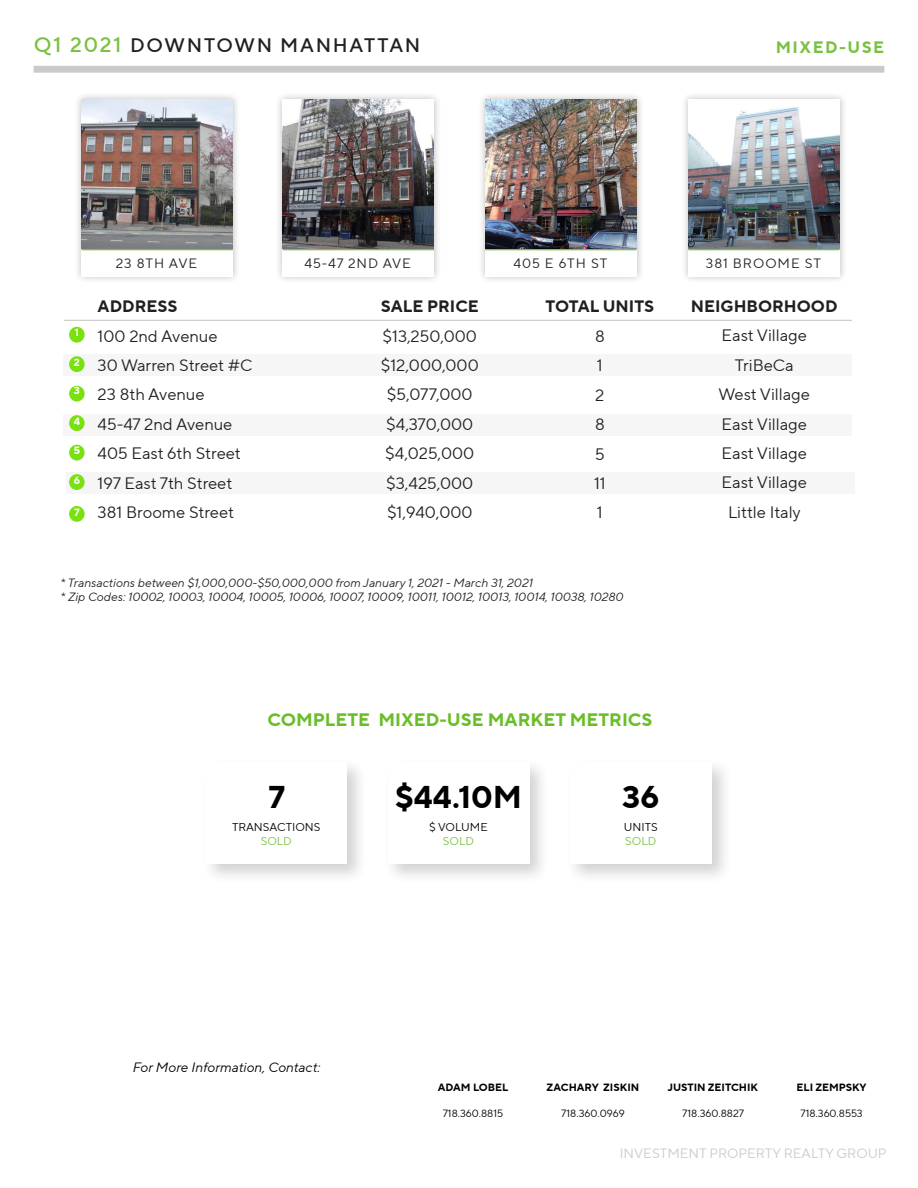
<style>
.page{position:relative;width:918px;height:1188px;background:#fff}
.page>*{position:absolute;margin:0;border:0;box-sizing:border-box;transform-origin:0 0}
.t1{font:700 31.5px "TT Norms Pro";color:#000}
.t2{font:500 19.5px "TT Norms Pro";letter-spacing:.09em;color:#231f20}
.t3{font:700 18px "TT Norms Pro";color:#69be28}
.t4{font:16.5px "TT Norms Pro";color:#231f20}
.t5{font:700 16.5px "TT Norms Pro";color:#231f20}
.t6{font:700 16.5px "TT Norms Pro";letter-spacing:.09em;color:#7ac142}
.t7{font:13.5px "TT Norms Pro";letter-spacing:.07em;color:#231f20}
.t8{font:13.5px "TT Norms Pro";color:#cacaca}
.t9{font:italic 13.5px "TT Norms Pro";color:#000}
.t10{font:italic 12px/14.4px "TT Norms Pro";color:#231f20}
.t11{font:11.4px "TT Norms Pro";color:#000}
.t12{font:11.4px "TT Norms Pro";color:#7ac142}
.t13{font:10.5px "TT Norms Pro";color:#000}
.t14{font:700 10.5px "TT Norms Pro";color:#000}
.t15{font:700 10.5px "TT Norms Pro";color:#fff}
.s1{font-size:21px;color:#7ac142}
</style>
<div class="page">
<div style="left:34px;top:66px;width:850px;height:6px;background:#cacaca"></div>
<div style="left:34px;top:67px;width:850px;height:6px;background:#cacaca"></div>
<div style="left:67px;top:472px;width:788px;height:22px;background:#f6f6f6"></div>
<div style="left:64px;top:414px;width:788px;height:22px;background:#f6f6f6"></div>
<div style="left:64px;top:354px;width:788px;height:21px;background:#f6f6f6"></div>
<div style="left:74px;top:92px;width:167px;height:192px;background:#231f20;opacity:.31"></div>
<div style="left:82px;top:100px;width:151px;height:176px;background:#fff"></div>
<hr style="left:82px;top:249px;width:151px;height:1px;background:#7ac142">
<img style="left:82px;top:100px;width:151px;height:149px">
<div style="left:275px;top:92px;width:167px;height:192px;background:#231f20;opacity:.31"></div>
<div style="left:283px;top:100px;width:151px;height:176px;background:#fff"></div>
<hr style="left:283px;top:249px;width:151px;height:1px;background:#7ac142">
<img style="left:283px;top:100px;width:151px;height:149px">
<div style="left:477px;top:92px;width:167px;height:192px;background:#231f20;opacity:.31"></div>
<div style="left:485px;top:100px;width:151px;height:176px;background:#fff"></div>
<hr style="left:485px;top:249px;width:151px;height:1px;background:#7ac142">
<img style="left:485px;top:100px;width:151px;height:149px">
<div style="left:680px;top:92px;width:167px;height:192px;background:#231f20;opacity:.31"></div>
<div style="left:688px;top:100px;width:152px;height:176px;background:#fff"></div>
<hr style="left:688px;top:249px;width:152px;height:1px;background:#7ac142">
<img style="left:688px;top:107px;width:152px;height:142px">
<hr style="left:64px;top:320px;width:788px;height:1px;background:#cacaca">
<div style="left:201px;top:757px;width:167px;height:127px;background:#231f20;opacity:.65"></div>
<div style="left:206px;top:762px;width:141px;height:102px;background:#fff"></div>
<div style="left:384px;top:757px;width:166px;height:127px;background:#231f20;opacity:.65"></div>
<div style="left:388px;top:762px;width:141px;height:102px;background:#fff"></div>
<div style="left:566px;top:757px;width:166px;height:127px;background:#231f20;opacity:.65"></div>
<div style="left:570px;top:762px;width:141px;height:102px;background:#fff"></div>
<div style="left:69px;top:327px;width:16px;height:16px;background:#78e10f;border-radius:50%"></div>
<div style="left:69px;top:356px;width:16px;height:16px;background:#78e10f;border-radius:50%"></div>
<div style="left:69px;top:386px;width:16px;height:16px;background:#78e10f;border-radius:50%"></div>
<div style="left:69px;top:415px;width:16px;height:16px;background:#78e10f;border-radius:50%"></div>
<div style="left:69px;top:445px;width:16px;height:16px;background:#78e10f;border-radius:50%"></div>
<div style="left:69px;top:474px;width:16px;height:16px;background:#78e10f;border-radius:50%"></div>
<div style="left:69px;top:506px;width:16px;height:16px;background:#78e10f;border-radius:50%"></div>
<p class="t2" style="left:34px;top:31px;width:388px"><span class="s1">Q1 2021</span> DOWNTOWN MANHATTAN</p>
<p class="t6" style="left:776px;top:35px;width:110px">MIXED-USE</p>
<p class="t15" style="left:75px;top:325px;width:6px">1</p>
<p class="t15" style="left:74px;top:354px;width:8px">2</p>
<p class="t15" style="left:74px;top:383px;width:8px">3</p>
<p class="t15" style="left:74px;top:413px;width:8px">4</p>
<p class="t15" style="left:74px;top:443px;width:8px">5</p>
<p class="t15" style="left:74px;top:472px;width:8px">6</p>
<p class="t15" style="left:74px;top:504px;width:7px">7</p>
<p class="t7" style="left:116px;top:253px;width:83px">23 8TH AVE</p>
<p class="t7" style="left:304px;top:253px;width:108px">45-47 2ND AVE</p>
<p class="t7" style="left:513px;top:253px;width:95px">405 E 6TH ST</p>
<p class="t7" style="left:706px;top:253px;width:117px">381 BROOME ST</p>
<p class="t5" style="left:98px;top:294px;width:81px">ADDRESS</p>
<p class="t5" style="left:381px;top:294px;width:100px">SALE PRICE</p>
<p class="t5" style="left:546px;top:294px;width:110px">TOTAL UNITS</p>
<p class="t5" style="left:691px;top:294px;width:148px">NEIGHBORHOOD</p>
<p class="t4" style="left:98px;top:324px;width:121px">100 2nd Avenue</p>
<p class="t4" style="left:98px;top:353px;width:156px">30 Warren Street #C</p>
<p class="t4" style="left:98px;top:383px;width:108px">23 8th Avenue</p>
<p class="t4" style="left:98px;top:412px;width:136px">45-47 2nd Avenue</p>
<p class="t4" style="left:98px;top:442px;width:145px">405 East 6th Street</p>
<p class="t4" style="left:98px;top:471px;width:136px">197 East 7th Street</p>
<p class="t4" style="left:98px;top:500px;width:138px">381 Broome Street</p>
<p class="t4" style="left:383px;top:324px;width:96px">$13,250,000</p>
<p class="t4" style="left:381px;top:353px;width:99px">$12,000,000</p>
<p class="t4" style="left:387px;top:383px;width:87px">$5,077,000</p>
<p class="t4" style="left:386px;top:412px;width:89px">$4,370,000</p>
<p class="t4" style="left:385px;top:442px;width:90px">$4,025,000</p>
<p class="t4" style="left:386px;top:471px;width:89px">$3,425,000</p>
<p class="t4" style="left:387px;top:500px;width:87px">$1,940,000</p>
<p class="t4" style="left:595px;top:324px;width:11px">8</p>
<p class="t4" style="left:597px;top:354px;width:7px">1</p>
<p class="t4" style="left:595px;top:383px;width:11px">2</p>
<p class="t4" style="left:595px;top:413px;width:11px">8</p>
<p class="t4" style="left:595px;top:442px;width:11px">5</p>
<p class="t4" style="left:594px;top:471px;width:13px">11</p>
<p class="t4" style="left:597px;top:501px;width:7px">1</p>
<p class="t4" style="left:722px;top:324px;width:87px">East Village</p>
<p class="t4" style="left:735px;top:353px;width:60px">TriBeCa</p>
<p class="t4" style="left:719px;top:383px;width:93px">West Village</p>
<p class="t4" style="left:722px;top:412px;width:87px">East Village</p>
<p class="t4" style="left:722px;top:441px;width:87px">East Village</p>
<p class="t4" style="left:722px;top:471px;width:87px">East Village</p>
<p class="t4" style="left:728px;top:500px;width:74px">Little Italy</p>
<p class="t10" style="left:61px;top:575px;width:565px">* Transactions between $1,000,000-$50,000,000 from January 1, 2021 - March 31, 2021<br>* Zip Codes: 10002, 10003, 10004, 10005, 10006, 10007, 10009, 10011, 10012, 10013, 10014, 10038, 10280</p>
<p class="t3" style="left:268px;top:706px;width:386px">COMPLETE MIXED-USE MARKET METRICS</p>
<p class="t1" style="left:268px;top:774px;width:18px">7</p>
<p class="t1" style="left:395px;top:774px;width:129px">$44.10M</p>
<p class="t11" style="left:232px;top:819px;width:90px">TRANSACTIONS</p>
<p class="t12" style="left:261px;top:833px;width:33px">SOLD</p>
<p class="t11" style="left:429px;top:819px;width:60px">$ VOLUME</p>
<p class="t12" style="left:443px;top:833px;width:33px">SOLD</p>
<p class="t1" style="left:622px;top:774px;width:39px">36</p>
<p class="t11" style="left:624px;top:819px;width:35px">UNITS</p>
<p class="t12" style="left:625px;top:833px;width:33px">SOLD</p>
<p class="t9" style="left:133px;top:1058px;width:189px">For More Information, Contact:</p>
<p class="t14" style="left:438px;top:1080px;width:72px">ADAM LOBEL</p>
<p class="t13" style="left:443px;top:1105px;width:62px">718.360.8815</p>
<p class="t14" style="left:547px;top:1080px;width:94px">ZACHARY ZISKIN</p>
<p class="t13" style="left:561px;top:1105px;width:65px">718.360.0969</p>
<p class="t14" style="left:668px;top:1080px;width:92px">JUSTIN ZEITCHIK</p>
<p class="t13" style="left:682px;top:1105px;width:63px">718.360.8827</p>
<p class="t14" style="left:797px;top:1080px;width:72px">ELI ZEMPSKY</p>
<p class="t13" style="left:800px;top:1105px;width:64px">718.360.8553</p>
<p class="t8" style="left:620px;top:1144px;width:268px">INVESTMENT PROPERTY REALTY GROUP</p>
</div>
